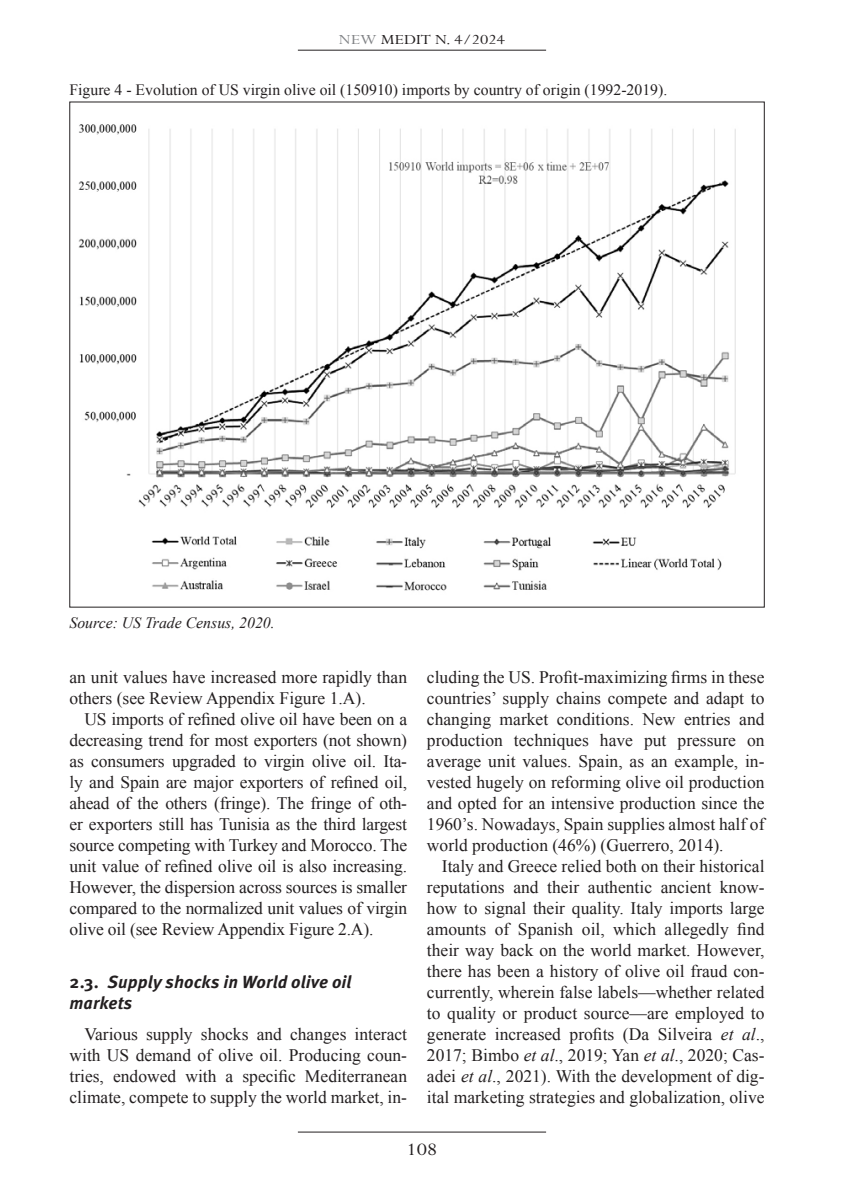
<style>
.page{position:relative;width:844px;height:1191px;background:#fff}
.page>*{position:absolute;margin:0;border:0;box-sizing:border-box;transform-origin:0 0}
.t1{font:19.6px "Perpetua Std";color:#231f20;scale:1.15 1}
._09_TESTO{font:17.5px/21px "Times New Roman";color:#231f20;text-align:justify}
._07_TIT_II_LIVELLO{font:italic 700 17.5px/21px "Meta Pro";color:#231f20}
._10_dida{font:15.75px "Times New Roman";color:#231f20}
._10_fonte{font:italic 15.75px "Times New Roman";color:#231f20}
.t2{font:15.75px "Perpetua Std";color:#231f20;scale:1.15 1}
.s1{color:#808285}
.s2{font-style:normal}
.s3{font-style:italic}
</style>
<div class="page">
<hr style="left:298px;top:50px;width:248px;height:1px;background:#231f20">
<hr style="left:298px;top:1131px;width:248px;height:1px;background:#231f20">
<img style="left:78px;top:124px;width:658px;height:467px">
<p class="t2" style="left:339px;top:31px;width:146px"><span class="s1">NEW</span> MEDIT N. 4/2024</p>
<p class="_10_dida" style="left:69px;top:79px;width:599px">Figure 4 - Evolution of US virgin olive oil (150910) imports by country of origin (1992-2019).</p>
<p class="_10_fonte" style="left:69px;top:612px;width:207px">Source: US Trade Census, 2020.</p>
<p class="_09_TESTO" style="left:69px;top:666px;width:339px">an unit values have increased more rapidly than others (see Review Appendix Figure 1.A).</p>
<p class="_09_TESTO" style="left:69px;top:708px;width:339px;text-indent:15px">US imports of refined olive oil have been on a decreasing trend for most exporters (not shown) as consumers upgraded to virgin olive oil. Ita&shy;ly and Spain are major exporters of refined oil, ahead of the others (fringe). The fringe of oth&shy;er exporters still has Tunisia as the third largest source competing with Turkey and Morocco. The unit value of refined olive oil is also increasing.<br>However, the dispersion across sources is smaller compared to the normalized unit values of virgin olive oil (see Review Appendix Figure 2.A).</p>
<p class="_07_TIT_II_LIVELLO" style="left:69px;top:970px;width:283px"><span class="s2">2.3.</span> Supply shocks in World olive oil markets</p>
<p class="_09_TESTO" style="left:69px;top:1023px;width:339px;text-indent:15px">Various supply shocks and changes interact with US demand of olive oil. Producing coun&shy;tries, endowed with a specific Mediterranean climate, compete to supply the world market, in-</p>
<p class="_09_TESTO" style="left:427px;top:666px;width:339px">cluding the US. Profit-maximizing firms in these countries’ supply chains compete and adapt to changing market conditions. New entries and production techniques have put pressure on average unit values. Spain, as an example, in&shy;vested hugely on reforming olive oil production and opted for an intensive production since the 1960’s. Nowadays, Spain supplies almost half of world production (46%) (Guerrero, 2014).</p>
<p class="_09_TESTO" style="left:427px;top:855px;width:339px;text-indent:15px">Italy and Greece relied both on their historical reputations and their authentic ancient know&shy;how to signal their quality. Italy imports large amounts of Spanish oil, which allegedly find their way back on the world market. However, there has been a history of olive oil fraud con&shy;currently, wherein false labels—whether related to quality or product source—are employed to generate increased profits (Da Silveira <span class="s3">et al</span>., 2017; Bimbo <span class="s3">et al</span>., 2019; Yan <span class="s3">et al</span>., 2020; Cas&shy;adei <span class="s3">et al</span>., 2021). With the development of dig&shy;ital marketing strategies and globalization, olive</p>
<p class="t1" style="left:406px;top:1139px;width:28px">108</p>
</div>
